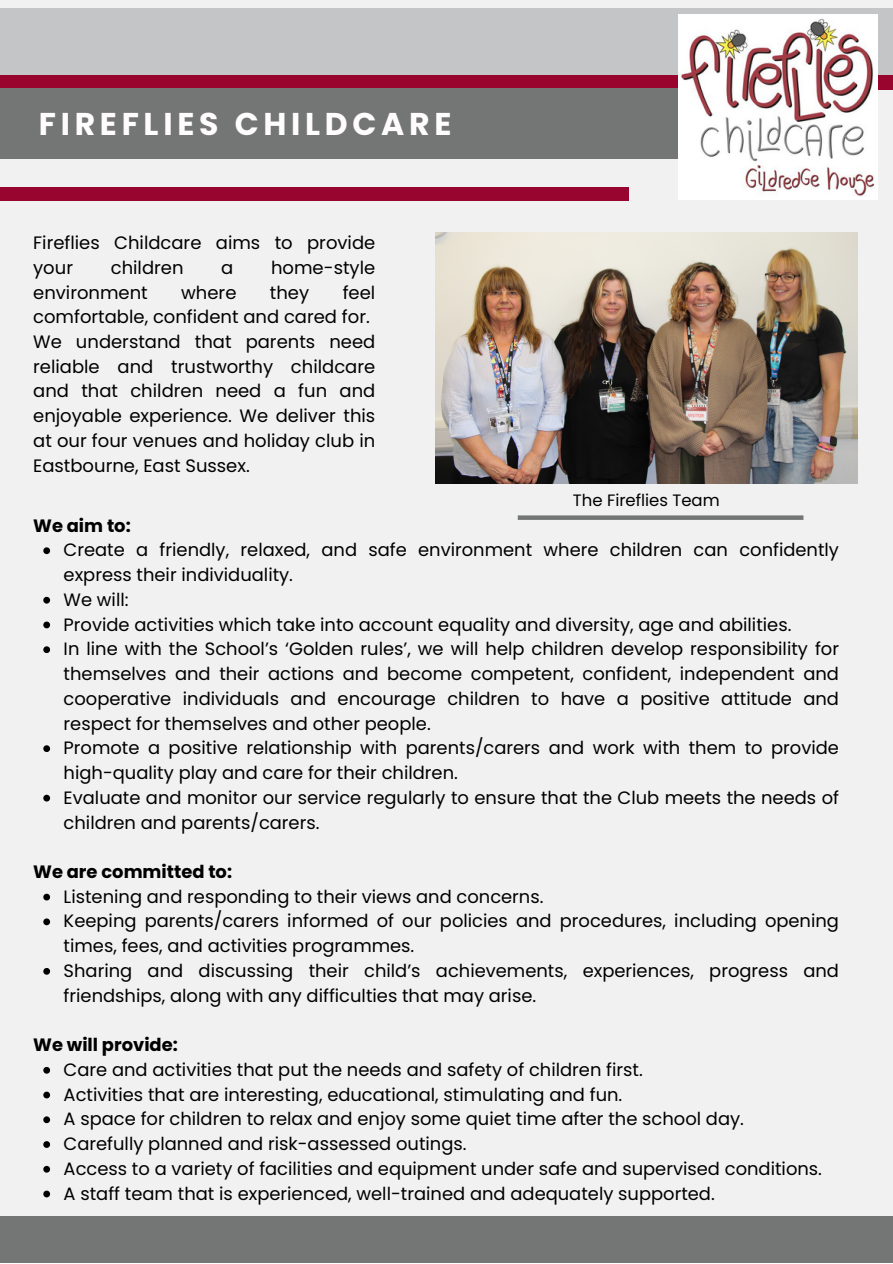
<style>
.page{position:relative;width:893px;height:1264px;background:#fff}
.page>*{position:absolute;margin:0;border:0;box-sizing:border-box;transform-origin:0 0}
.t1{font:700 31.5px "Poppins";letter-spacing:.15em;color:#fffcfd}
.t2{font:18px/24.8px "Poppins";color:#000}
.t3{font:17.85px/24.8px "Poppins";color:#000}
.t4{font:700 17.85px "Poppins";color:#000}
.t5{font:16.5px "Poppins";color:#000}
</style>
<div class="page">
<div style="left:0;top:0;width:892px;height:1262px;background:#f2f1f1"></div>
<div style="left:0;top:1216px;width:892px;height:46px;background:#747676"></div>
<div style="left:0;top:43px;width:892px;height:46px;background:#99042f"></div>
<div style="left:0;top:89px;width:723px;height:70px;background:#747676"></div>
<div style="left:0;top:187px;width:628px;height:13px;background:#98062f"></div>
<div style="left:0;top:9px;width:892px;height:66px;background:#c4c5c6"></div>
<img style="left:678px;top:14px;width:199px;height:186px">
<img style="left:435px;top:233px;width:422px;height:250px">
<svg style="left:43px;top:547px;width:7px;height:7px"></svg>
<svg style="left:43px;top:597px;width:7px;height:6px"></svg>
<svg style="left:43px;top:621px;width:7px;height:7px"></svg>
<svg style="left:43px;top:646px;width:7px;height:7px"></svg>
<svg style="left:43px;top:745px;width:7px;height:7px"></svg>
<svg style="left:43px;top:794px;width:7px;height:7px"></svg>
<svg style="left:43px;top:893px;width:7px;height:7px"></svg>
<svg style="left:43px;top:918px;width:7px;height:7px"></svg>
<svg style="left:43px;top:968px;width:7px;height:6px"></svg>
<svg style="left:43px;top:1066px;width:7px;height:7px"></svg>
<svg style="left:43px;top:1091px;width:7px;height:7px"></svg>
<svg style="left:43px;top:1116px;width:7px;height:7px"></svg>
<svg style="left:43px;top:1141px;width:7px;height:6px"></svg>
<svg style="left:43px;top:1165px;width:7px;height:7px"></svg>
<svg style="left:43px;top:1190px;width:7px;height:7px"></svg>
<div style="left:517px;top:515px;width:286px;height:5px;background:#747676"></div>
<p class="t1" style="left:39px;top:102px;width:414px">FIREFLIES CHILDCARE</p>
<p class="t2" style="left:33px;top:230px;width:343px">Fireflies Childcare aims to provide your</p>
<p class="t2" style="left:111px;top:255px;width:74px">children</p>
<p class="t2" style="left:221px;top:255px;width:14px">a</p>
<p class="t2" style="left:271px;top:255px;width:106px">home-style</p>
<p class="t2" style="left:33px;top:280px;width:116px">environment</p>
<p class="t2" style="left:181px;top:280px;width:57px">where</p>
<p class="t2" style="left:270px;top:280px;width:41px">they</p>
<p class="t2" style="left:33px;top:280px;width:343px;text-indent:309px">feel comfortable, confident and cared for.</p>
<p class="t2" style="left:33px;top:329px;width:343px;text-align:justify">We understand that parents need reliable and trustworthy childcare and that children need a fun and enjoyable experience. We deliver this at our four venues and holiday club in Eastbourne, East Sussex.</p>
<p class="t4" style="left:33px;top:513px;width:99px">We aim to:</p>
<p class="t5" style="left:573px;top:488px;width:148px">The Fireflies Team</p>
<p class="t3" style="left:64px;top:537px;width:776px">Create a friendly, relaxed, and safe environment where children can confidently express their individuality.</p>
<p class="t3" style="left:64px;top:587px;width:66px">We will:</p>
<p class="t3" style="left:64px;top:612px;width:729px">Provide activities which take into account equality and diversity, age and abilities.</p>
<p class="t3" style="left:64px;top:636px;width:776px;text-align:justify">In line with the School’s ‘Golden rules’, we will help children develop responsibility for themselves and their actions and become competent, confident, independent and cooperative individuals and encourage children to have a positive attitude and respect for themselves and other people.</p>
<p class="t3" style="left:64px;top:735px;width:776px">Promote a positive relationship with parents/carers and work with them to provide high-quality play and care for their children.</p>
<p class="t3" style="left:64px;top:785px;width:776px">Evaluate and monitor our service regularly to ensure that the Club meets the needs of children and parents/carers.</p>
<p class="t4" style="left:33px;top:859px;width:200px">We are committed to:</p>
<p class="t3" style="left:64px;top:884px;width:481px">Listening and responding to their views and concerns.</p>
<p class="t3" style="left:64px;top:908px;width:776px">Keeping parents/carers informed of our policies and procedures, including opening times, fees, and activities programmes.</p>
<p class="t3" style="left:64px;top:958px;width:776px">Sharing and discussing their child’s achievements, experiences, progress and friendships, along with any difficulties that may arise.</p>
<p class="t4" style="left:33px;top:1032px;width:146px">We will provide:</p>
<p class="t3" style="left:64px;top:1057px;width:580px">Care and activities that put the needs and safety of children first.</p>
<p class="t3" style="left:64px;top:1082px;width:560px">Activities that are interesting, educational, stimulating and fun.</p>
<p class="t3" style="left:64px;top:1106px;width:681px">A space for children to relax and enjoy some quiet time after the school day.</p>
<p class="t3" style="left:64px;top:1131px;width:404px">Carefully planned and risk-assessed outings.</p>
<p class="t3" style="left:64px;top:1156px;width:759px">Access to a variety of facilities and equipment under safe and supervised conditions.</p>
<p class="t3" style="left:64px;top:1180px;width:652px">A staff team that is experienced, well-trained and adequately supported.</p>
</div>
